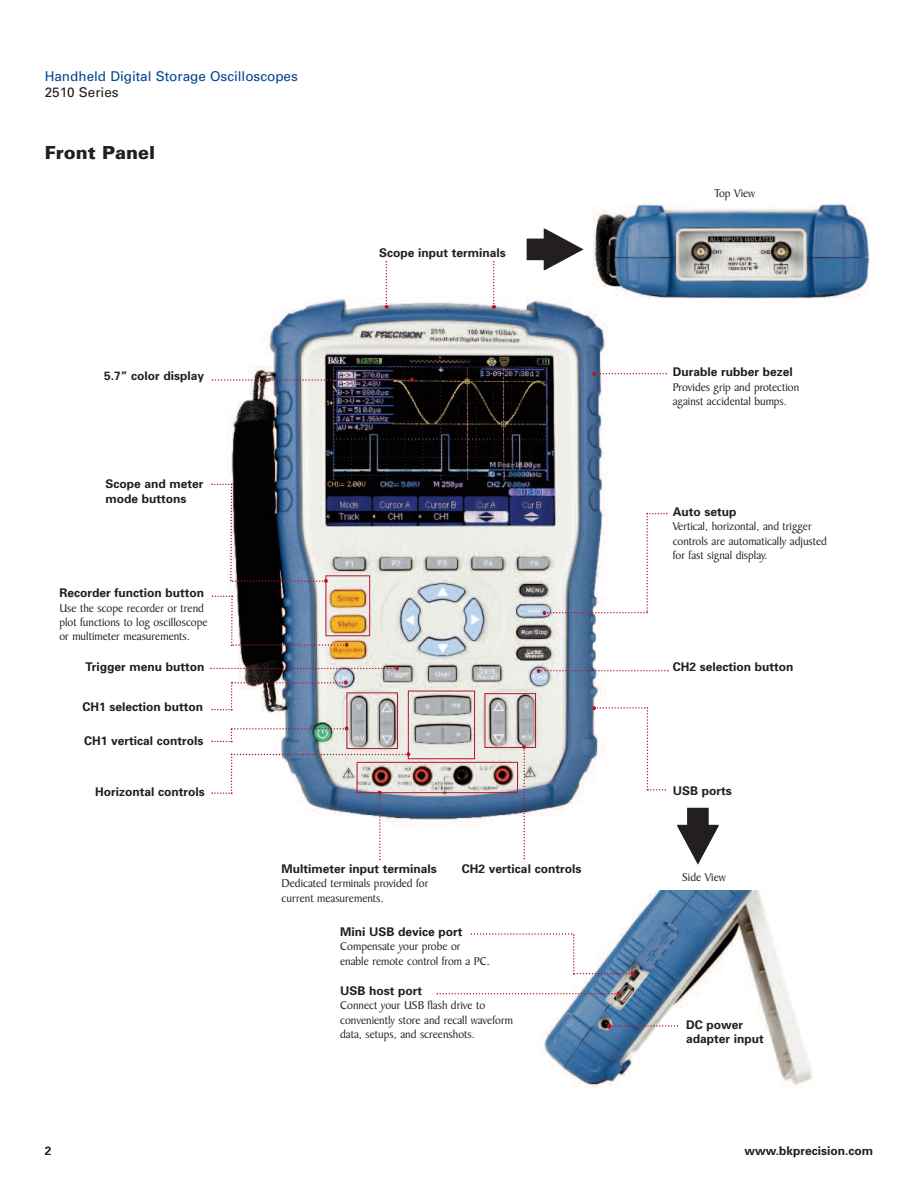
<style>
.page{position:relative;width:918px;height:1188px;background:#fff}
.page>*{position:absolute;margin:0;border:0;box-sizing:border-box;transform-origin:0 0}
.t1{font:48.3px "Monotype Sorts";color:#231f20;scale:3.16 1}
.t2{font:900 18px "Univers";color:#231f20}
.t3{font:13.5px "Univers";color:#02448d}
.t4{font:13.5px "Univers";color:#231f20}
.t5{font:12px/14.4px "Baker Signet BT";color:#231f20}
.t6{font:700 12px/14.4px "Univers";color:#231f20}
</style>
<div class="page">
<img style="left:542px;top:890px;width:271px;height:199px">
<img style="left:228px;top:297px;width:379px;height:525px">
<svg style="left:212px;top:378px;width:202px;height:4px"></svg>
<div style="left:326px;top:575px;width:44px;height:61px;border:1px solid #b7132d"></div>
<div style="left:408px;top:691px;width:67px;height:68px;border:1px solid #b7132d"></div>
<div style="left:347px;top:693px;width:51px;height:56px;border:1px solid #b7132d"></div>
<img style="left:212px;top:595px;width:137px;height:52px">
<svg style="left:210px;top:666px;width:189px;height:4px"></svg>
<svg style="left:211px;top:483px;width:117px;height:100px"></svg>
<img style="left:211px;top:680px;width:137px;height:31px">
<svg style="left:211px;top:726px;width:137px;height:16px"></svg>
<div style="left:357px;top:762px;width:161px;height:31px;border:1px solid #b7132d"></div>
<svg style="left:211px;top:752px;width:199px;height:108px"></svg>
<svg style="left:592px;top:372px;width:75px;height:4px"></svg>
<svg style="left:537px;top:669px;width:132px;height:4px"></svg>
<img style="left:593px;top:203px;width:277px;height:95px">
<svg style="left:492px;top:261px;width:4px;height:48px"></svg>
<svg style="left:385px;top:261px;width:4px;height:48px"></svg>
<svg style="left:543px;top:513px;width:125px;height:102px"></svg>
<div style="left:485px;top:693px;width:51px;height:55px;border:1px solid #b7132d"></div>
<svg style="left:607px;top:1024px;width:71px;height:5px"></svg>
<svg style="left:471px;top:933px;width:163px;height:42px"></svg>
<svg style="left:437px;top:991px;width:183px;height:5px"></svg>
<svg style="left:522px;top:745px;width:4px;height:114px"></svg>
<svg style="left:592px;top:706px;width:74px;height:85px"></svg>
<p class="t3" style="left:45px;top:71px;width:255px">Handheld Digital Storage Oscilloscopes</p>
<p class="t4" style="left:45px;top:87px;width:75px">2510 Series</p>
<h2 class="t2" style="left:45px;top:146px;width:112px">Front Panel</h2>
<p class="t6" style="left:104px;top:370px;width:102px">5.7” color display</p>
<p class="t6" style="left:105px;top:478px;width:100px">Scope and meter mode buttons</p>
<p class="t6" style="left:59px;top:587px;width:146px">Recorder function button</p>
<p class="t5" style="left:59px;top:602px;width:150px">Use the scope recorder or trend plot functions to log oscilloscope or multimeter measurements.</p>
<p class="t6" style="left:85px;top:661px;width:120px">Trigger menu button</p>
<p class="t6" style="left:82px;top:700px;width:122px">CH1 selection button</p>
<p class="t6" style="left:84px;top:735px;width:121px">CH1 vertical controls</p>
<p class="t6" style="left:95px;top:785px;width:111px">Horizontal controls</p>
<p class="t6" style="left:45px;top:1144px;width:8px">2</p>
<p class="t6" style="left:379px;top:247px;width:128px">Scope input terminals</p>
<h1 class="t1" style="left:520px;top:221px;width:24px">Á</h1>
<p class="t6" style="left:282px;top:862px;width:157px">Multimeter input terminals</p>
<p class="t5" style="left:282px;top:877px;width:148px">Dedicated terminals provided for current measurements.</p>
<p class="t6" style="left:462px;top:863px;width:121px">CH2 vertical controls</p>
<p class="t6" style="left:340px;top:926px;width:124px">Mini USB device port</p>
<p class="t5" style="left:340px;top:940px;width:151px">Compensate your probe or enable remote control from a PC.</p>
<p class="t6" style="left:340px;top:985px;width:84px">USB host port</p>
<p class="t5" style="left:340px;top:1000px;width:174px">Connect your USB flash drive to conveniently store and recall waveform data, setups, and screenshots.</p>
<p class="t5" style="left:714px;top:188px;width:43px">Top View</p>
<p class="t6" style="left:673px;top:366px;width:122px">Durable rubber bezel</p>
<p class="t5" style="left:673px;top:381px;width:128px">Provides grip and protection against accidental bumps.</p>
<p class="t6" style="left:673px;top:506px;width:65px">Auto setup</p>
<p class="t5" style="left:673px;top:521px;width:156px">Vertical, horizontal, and trigger controls are automatically adjusted for fast signal display.</p>
<p class="t6" style="left:673px;top:661px;width:122px">CH2 selection button</p>
<p class="t6" style="left:673px;top:784px;width:61px">USB ports</p>
<h1 class="t1" style="left:726px;top:801px;width:24px;rotate:90deg">Á</h1>
<p class="t5" style="left:682px;top:871px;width:45px">Side View</p>
<p class="t6" style="left:686px;top:1018px;width:79px">DC power adapter input</p>
<p class="t6" style="left:745px;top:1144px;width:130px">www.bkprecision.com</p>
</div>
